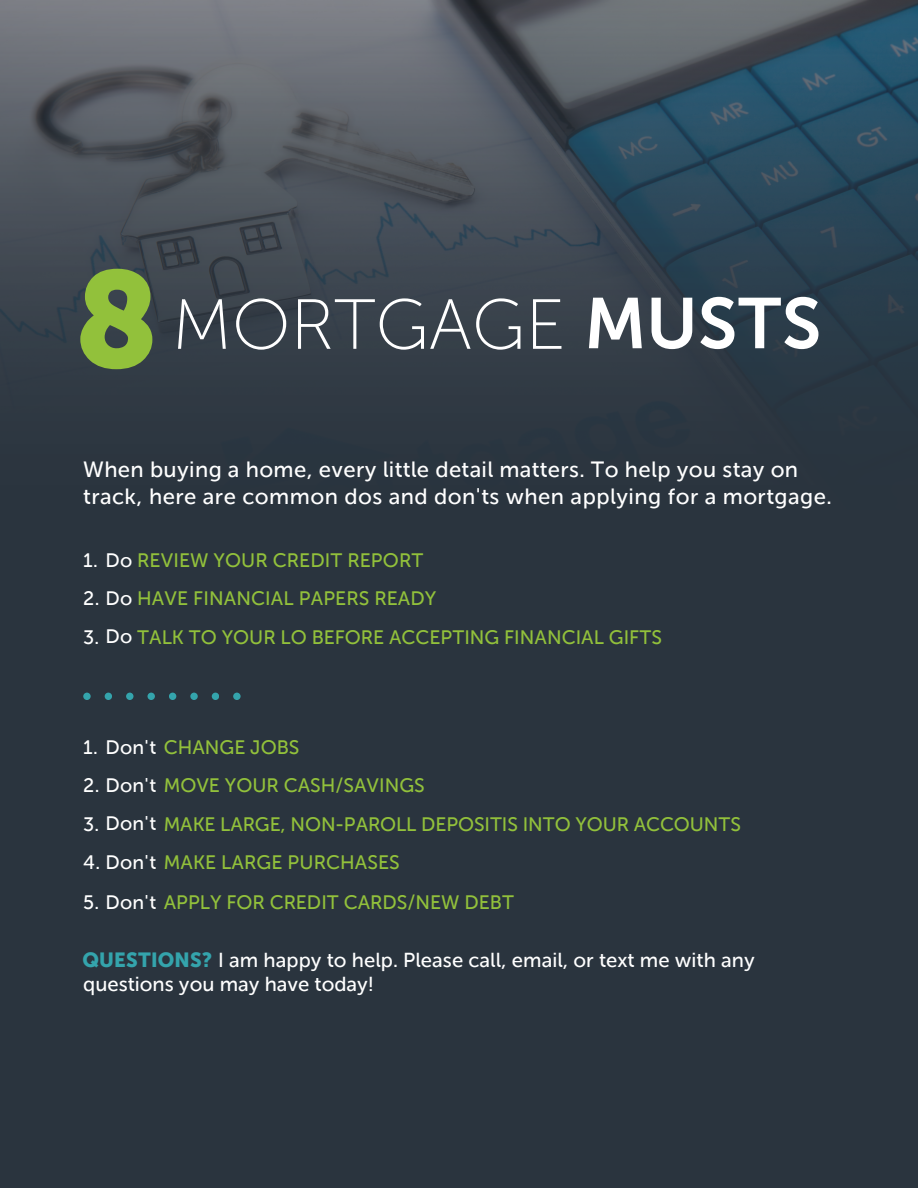
<style>
.page{position:relative;width:918px;height:1188px;background:#2a343e}
.page>*{position:absolute;margin:0;border:0;box-sizing:border-box;transform-origin:0 0}
.t1{font:136.05px "Museo Sans Cyrl 900";color:#92c13b}
.t2{font:70.8px "Museo Sans 100";color:#fff}
.t3{font:22.05px "Museo Sans Cyrl 500";letter-spacing:.015em;color:#fff}
.t4{font:20.25px "Museo Sans Cyrl 500";color:#fff}
.t5{font:19.5px "Museo Sans Cyrl 500";color:#92c13b}
.s1{font-family:"Museo Sans Cyrl 700";font-size:71.25px}
.s2{color:#fff}
.s3{font-family:"Museo Sans Cyrl 900";color:#34a4ac}
</style>
<div class="page">
<img style="left:0;top:0;width:918px;height:700px">
<div style="left:83px;top:693px;width:8px;height:7px;background:#34a4ac;border-radius:50%"></div>
<div style="left:105px;top:693px;width:7px;height:7px;background:#34a4ac;border-radius:50%"></div>
<div style="left:126px;top:693px;width:8px;height:7px;background:#34a4ac;border-radius:50%"></div>
<div style="left:148px;top:693px;width:7px;height:7px;background:#34a4ac;border-radius:50%"></div>
<div style="left:169px;top:693px;width:7px;height:7px;background:#34a4ac;border-radius:50%"></div>
<div style="left:190px;top:693px;width:8px;height:7px;background:#34a4ac;border-radius:50%"></div>
<div style="left:212px;top:693px;width:7px;height:7px;background:#34a4ac;border-radius:50%"></div>
<div style="left:233px;top:693px;width:8px;height:7px;background:#34a4ac;border-radius:50%"></div>
<p class="t1" style="left:74px;top:262px;width:86px">8</p>
<p class="t2" style="left:172px;top:287px;width:651px">MORTGAGE <span class="s1">MUSTS</span></p>
<p class="t3" style="left:83px;top:460px;width:716px">When buying a home, every little detail matters. To help you stay on</p>
<p class="t3" style="left:83px;top:487px;width:750px">track, here are common dos and don'ts when applying for a mortgage.</p>
<p class="t5" style="left:83px;top:552px;width:342px"><span class="s2">1. Do</span> REVIEW YOUR CREDIT REPORT</p>
<p class="t5" style="left:83px;top:590px;width:355px"><span class="s2">2. Do</span> HAVE FINANCIAL PAPERS READY</p>
<p class="t5" style="left:83px;top:629px;width:580px"><span class="s2">3. Do</span> TALK TO YOUR LO BEFORE ACCEPTING FINANCIAL GIFTS</p>
<p class="t5" style="left:83px;top:739px;width:218px"><span class="s2">1. Don't</span> CHANGE JOBS</p>
<p class="t5" style="left:83px;top:777px;width:343px"><span class="s2">2. Don't</span> MOVE YOUR CASH/SAVINGS</p>
<p class="t5" style="left:83px;top:816px;width:659px"><span class="s2">3. Don't</span> MAKE LARGE, NON-PAROLL DEPOSITIS INTO YOUR ACCOUNTS</p>
<p class="t5" style="left:83px;top:854px;width:318px"><span class="s2">4. Don't</span> MAKE LARGE PURCHASES</p>
<p class="t5" style="left:83px;top:894px;width:432px"><span class="s2">5. Don't</span> APPLY FOR CREDIT CARDS/NEW DEBT</p>
<p class="t4" style="left:83px;top:951px;width:674px"><span class="s3">QUESTIONS?</span> I am happy to help. Please call, email, or text me with any</p>
<p class="t4" style="left:83px;top:975px;width:292px">questions you may have today!</p>
</div>
